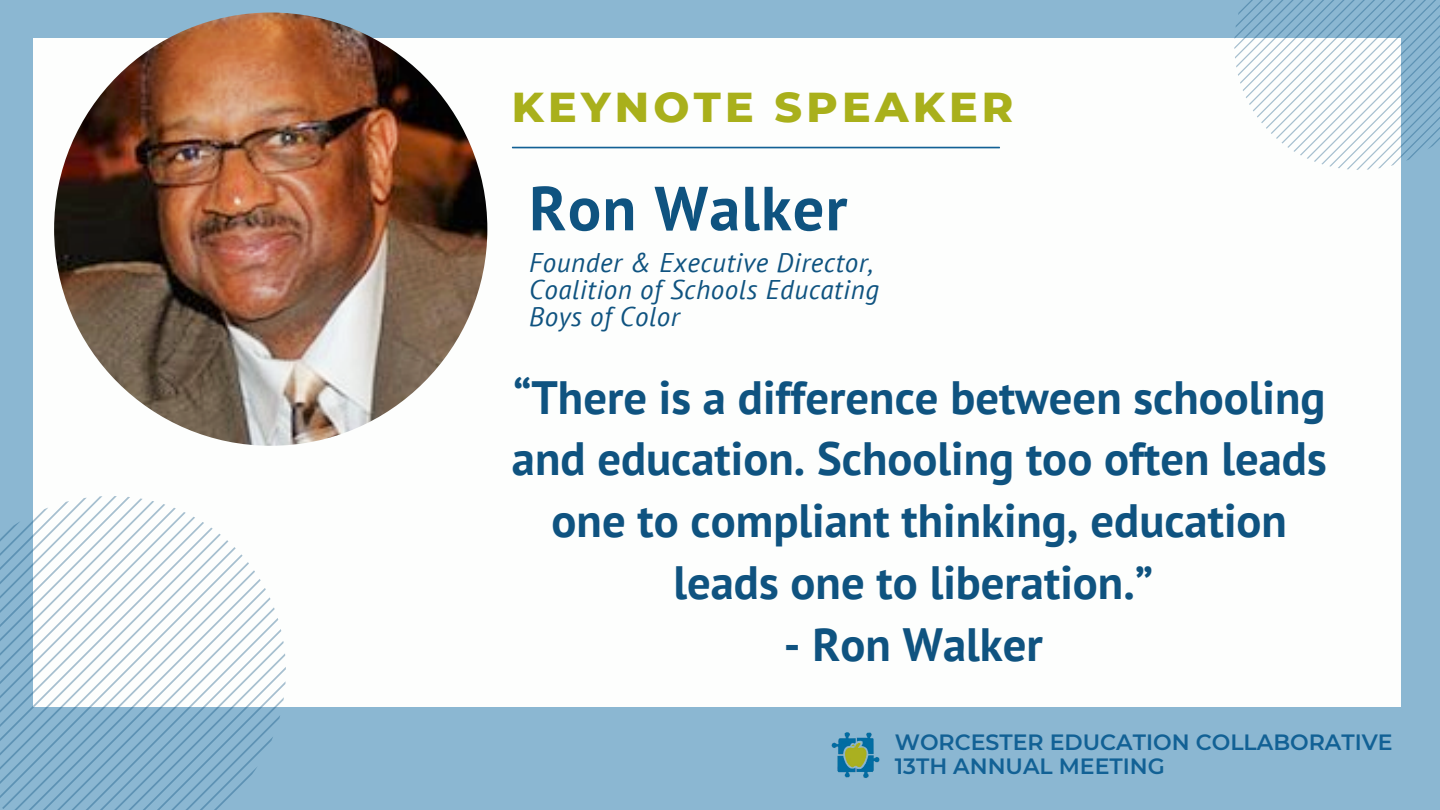
<style>
.page{position:relative;width:1440px;height:810px;background:#8bb7d2}
.page>*{position:absolute;margin:0;border:0;box-sizing:border-box;transform-origin:0 0}
.t1{font:700 62.25px "PT Sans";letter-spacing:.02em;color:#0f5380}
.t2{font:700 46.65px/61.8px "PT Sans";color:#0f5380;text-align:center}
.t3{font:800 42.6px "Montserrat";letter-spacing:.1em;color:#a9b01b}
.t4{font:italic 27px/27px "PT Sans";letter-spacing:.02em;color:#0f5380}
.t5{font:600 22.05px/23.7px "Montserrat";color:#126195}
</style>
<div class="page">
<div style="left:33px;top:39px;width:1368px;height:668px;background:#fdfefd"></div>
<img style="left:831px;top:732px;width:49px;height:46px">
<img style="left:54px;top:13px;width:433px;height:433px;border-radius:50%">
<svg style="left:0;top:496px;width:286px;height:314px"></svg>
<hr style="left:512px;top:147px;width:488px;height:1px;background:#126195">
<svg style="left:1234px;top:0;width:206px;height:170px"></svg>
<p class="t3" style="left:512px;top:80px;width:503px">KEYNOTE SPEAKER</p>
<h1 class="t1" style="left:529px;top:167px;width:320px">Ron Walker</h1>
<p class="t4" style="left:529px;top:248px;width:351px">Founder &amp; Executive Director,<br>Coalition of Schools Educating<br>Boys of Color</p>
<p class="t2" style="left:512px;top:365px;width:816px">“There is a difference between schooling and education. Schooling too often leads one to compliant thinking, education leads one to liberation.”</p>
<p class="t2" style="left:784px;top:613px;width:260px">- Ron Walker</p>
<p class="t5" style="left:895px;top:731px;width:499px">WORCESTER EDUCATION COLLABORATIVE<br>13TH ANNUAL MEETING</p>
</div>
